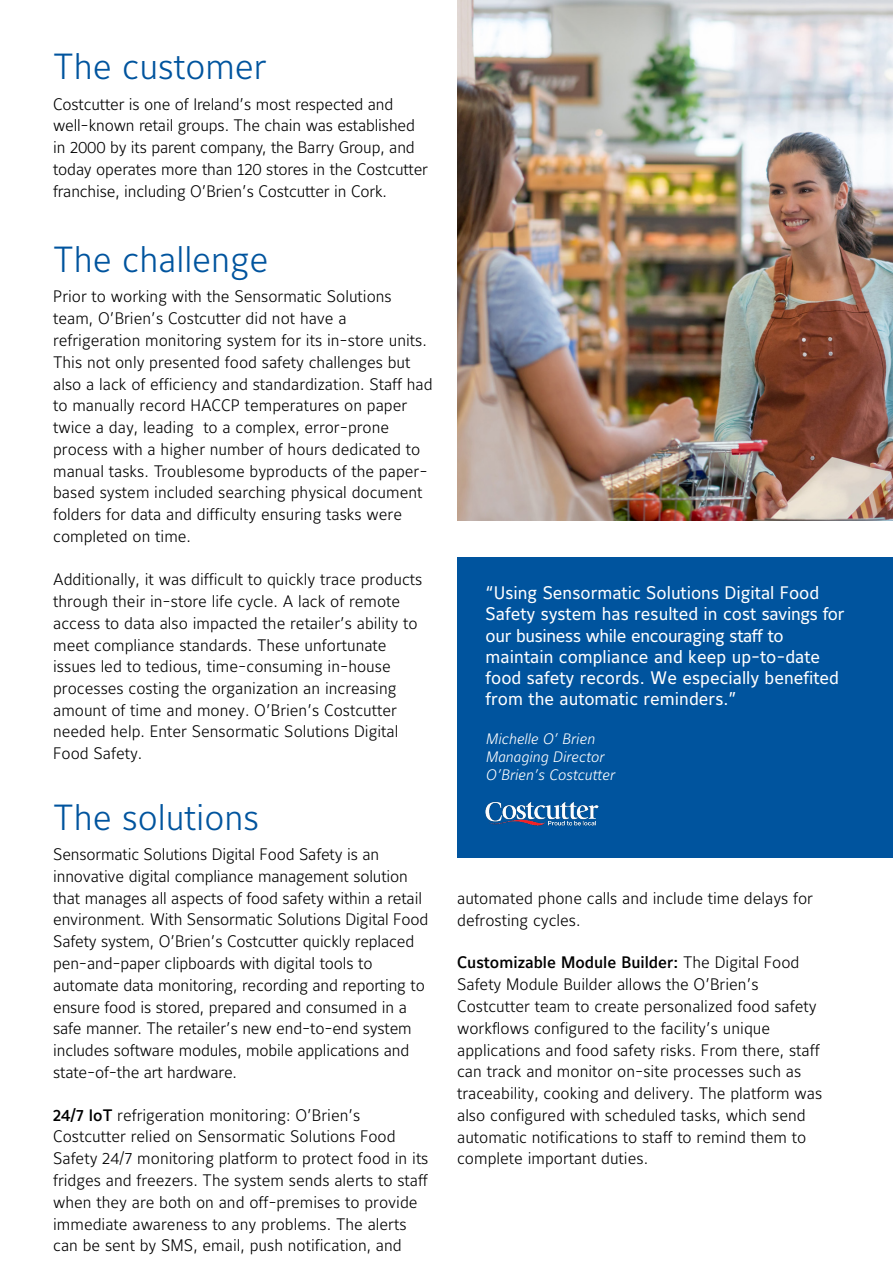
<style>
.page{position:relative;width:893px;height:1263px;background:#fff}
.page>*{position:absolute;margin:0;border:0;box-sizing:border-box;transform-origin:0 0}
.t1{font:300 36px "Maurea Jci Lf ML";color:#00549e}
.t2{font:18px/21px "Maurea Jci Lf ML";color:#fff}
.t3{font:300 16.5px/21.8px "Maurea Jci Lf ML";color:#000}
.t4{font:italic 300 15px/18px "Maurea Jci Lf ML";color:#fff}
.s1{font-weight:500}
</style>
<div class="page">
<div style="left:457px;top:557px;width:436px;height:300px;background:#00549e"></div>
<img style="left:457px;top:0;width:436px;height:520px">
<img style="left:485px;top:802px;width:114px;height:23px">
<h1 class="t1" style="left:53px;top:45px;width:215px">The customer</h1>
<p class="t3" style="left:53px;top:93px;width:376px">Costcutter is one of Ireland’s most respected and well-known retail groups. The chain was established in 2000 by its parent company, the Barry Group, and today operates more than 120 stores in the Costcutter franchise, including O’Brien’s Costcutter in Cork.</p>
<h1 class="t1" style="left:53px;top:238px;width:217px">The challenge</h1>
<p class="t3" style="left:53px;top:285px;width:381px">Prior to working with the Sensormatic Solutions team, O’Brien’s Costcutter did not have a refrigeration monitoring system for its in-store units.<br>This not only presented food safety challenges but also a lack of efficiency and standardization. Staff had to manually record HACCP temperatures on paper twice a day, leading to a complex, error-prone process with a higher number of hours dedicated to manual tasks. Troublesome byproducts of the paper&shy;based system included searching physical document folders for data and difficulty ensuring tasks were completed on time.</p>
<p class="t3" style="left:53px;top:568px;width:371px">Additionally, it was difficult to quickly trace products through their in-store life cycle. A lack of remote access to data also impacted the retailer’s ability to meet compliance standards. These unfortunate issues led to tedious, time-consuming in-house processes costing the organization an increasing amount of time and money. O’Brien’s Costcutter needed help. Enter Sensormatic Solutions Digital Food Safety.</p>
<h1 class="t1" style="left:53px;top:795px;width:208px">The solutions</h1>
<p class="t3" style="left:53px;top:843px;width:377px">Sensormatic Solutions Digital Food Safety is an innovative digital compliance management solution that manages all aspects of food safety within a retail environment. With Sensormatic Solutions Digital Food Safety system, O’Brien’s Costcutter quickly replaced pen-and-paper clipboards with digital tools to automate data monitoring, recording and reporting to ensure food is stored, prepared and consumed in a safe manner. The retailer’s new end-to-end system includes software modules, mobile applications and state-of-the art hardware.</p>
<p class="t3" style="left:53px;top:1104px;width:377px"><span class="s1">24/7 IoT</span> refrigeration monitoring: O’Brien’s Costcutter relied on Sensormatic Solutions Food Safety 24/7 monitoring platform to protect food in its fridges and freezers. The system sends alerts to staff when they are both on and off-premises to provide immediate awareness to any problems. The alerts can be sent by SMS, email, push notification, and</p>
<p class="t2" style="left:486px;top:583px;width:360px">“Using Sensormatic Solutions Digital Food Safety system has resulted in cost savings for our business while encouraging staff to maintain compliance and keep up-to-date food safety records. We especially benefited from the automatic reminders.”</p>
<p class="t4" style="left:486px;top:730px;width:130px">Michelle O’ Brien<br>Managing Director<br>O’Brien’s Costcutter</p>
<p class="t3" style="left:457px;top:887px;width:357px">automated phone calls and include time delays for defrosting cycles.</p>
<p class="t3" style="left:457px;top:951px;width:367px"><span class="s1">Customizable Module Builder:</span> The Digital Food Safety Module Builder allows the O’Brien’s Costcutter team to create personalized food safety workflows configured to the facility’s unique applications and food safety risks. From there, staff can track and monitor on-site processes such as traceability, cooking and delivery. The platform was also configured with scheduled tasks, which send automatic notifications to staff to remind them to complete important duties.</p>
</div>
